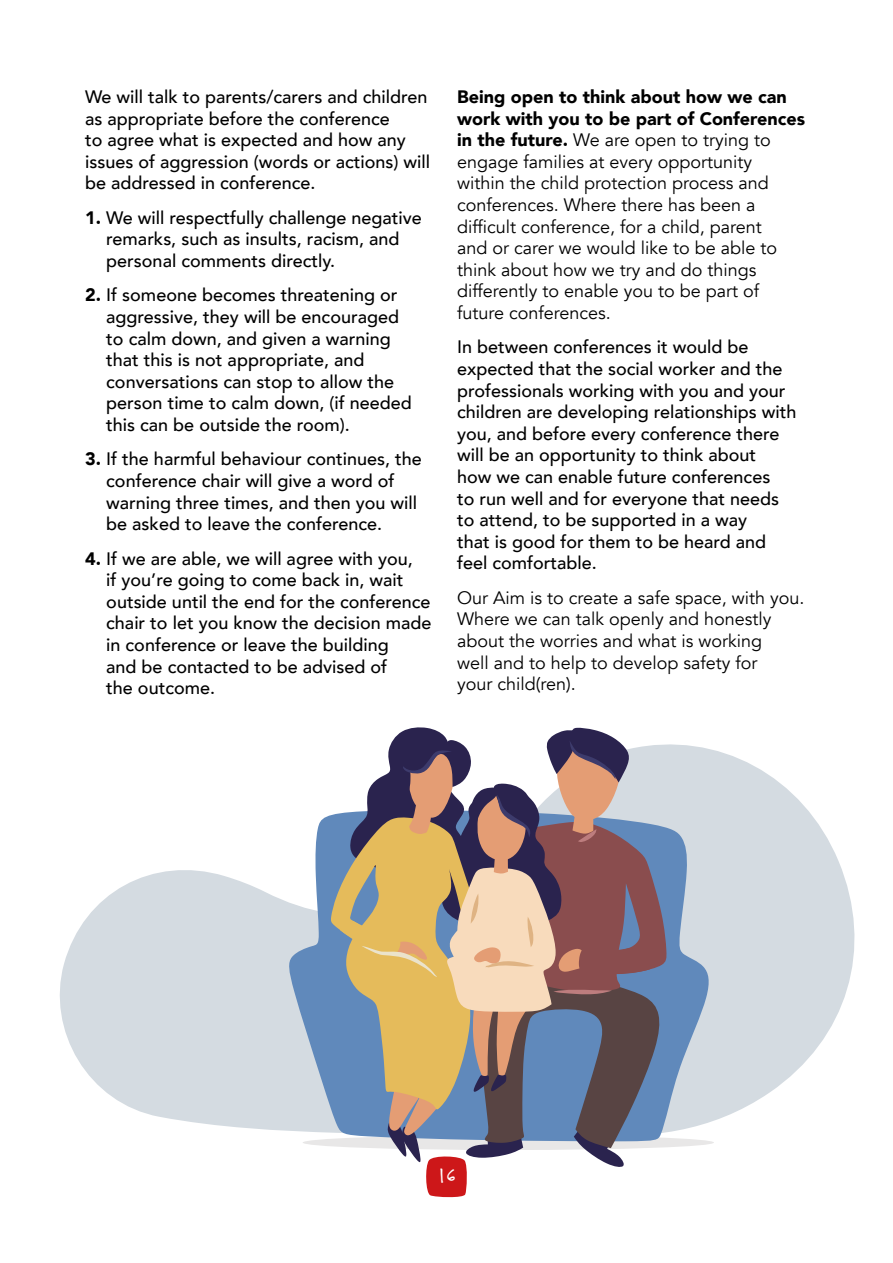
<style>
.page{position:relative;width:893px;height:1263px;background:#fff}
.page>*{position:absolute;margin:0;border:0;box-sizing:border-box;transform-origin:0 0}
.t1{font:21px "Felt Tip Roman";color:#fff}
.Body{font:500 18px/21.6px "Avenir";color:#000}
.Body-2{font:18px/21.6px "Avenir";color:#000}
.s1{font-weight:900}
</style>
<div class="page">
<svg style="left:59px;top:744px;width:796px;height:387px;fill:#d4dbe1"></svg>
<div style="left:303px;top:1135px;width:411px;height:15px;background:#e8e7e7;border-radius:50%"></div>
<svg style="left:288px;top:809px;width:423px;height:332px;background:#abbfd5"></svg>
<svg style="left:331px;top:727px;width:336px;height:471px"></svg>
<p class="Body" style="left:85px;top:85px;width:347px">We will talk to parents/carers and children as appropriate before the conference<br>to agree what is expected and how any issues of aggression (words or actions) will be addressed in conference.</p>
<p class="Body" style="left:106px;top:206px;width:317px;text-indent:-21px"><span class="s1">1.</span> We will respectfully challenge negative remarks, such as insults, racism, and personal comments directly.</p>
<p class="Body" style="left:106px;top:283px;width:307px;text-indent:-21px"><span class="s1">2.</span> If someone becomes threatening or aggressive, they will be encouraged to calm down, and given a warning that this is not appropriate, and conversations can stop to allow the person time to calm down, (if needed this can be outside the room).</p>
<p class="Body" style="left:106px;top:447px;width:317px;text-indent:-21px"><span class="s1">3.</span> If the harmful behaviour continues, the conference chair will give a word of warning three times, and then you will be asked to leave the conference.</p>
<p class="Body" style="left:106px;top:546px;width:327px;text-indent:-21px"><span class="s1">4.</span> If we are able, we will agree with you,<br>if you’re going to come back in, wait outside until the end for the conference chair to let you know the decision made in conference or leave the building<br>and be contacted to be advised of<br>the outcome.</p>
<p class="Body-2" style="left:457px;top:86px;width:350px"><span class="s1">Being open to think about how we can work with you to be part of Conferences in the future.</span> We are open to trying to engage families at every opportunity<br>within the child protection process and conferences. Where there has been a difficult conference, for a child, parent<br>and or carer we would like to be able to think about how we try and do things differently to enable you to be part of future conferences.</p>
<p class="Body" style="left:457px;top:335px;width:341px">In between conferences it would be expected that the social worker and the professionals working with you and your children are developing relationships with you, and before every conference there will be an opportunity to think about<br>how we can enable future conferences<br>to run well and for everyone that needs to attend, to be supported in a way<br>that is good for them to be heard and feel comfortable.</p>
<p class="Body-2" style="left:457px;top:587px;width:349px">Our Aim is to create a safe space, with you.<br>Where we can talk openly and honestly about the worries and what is working<br>well and to help to develop safety for<br>your child(ren).</p>
<p class="t1" style="left:437px;top:1162px;width:21px">16</p>
</div>
